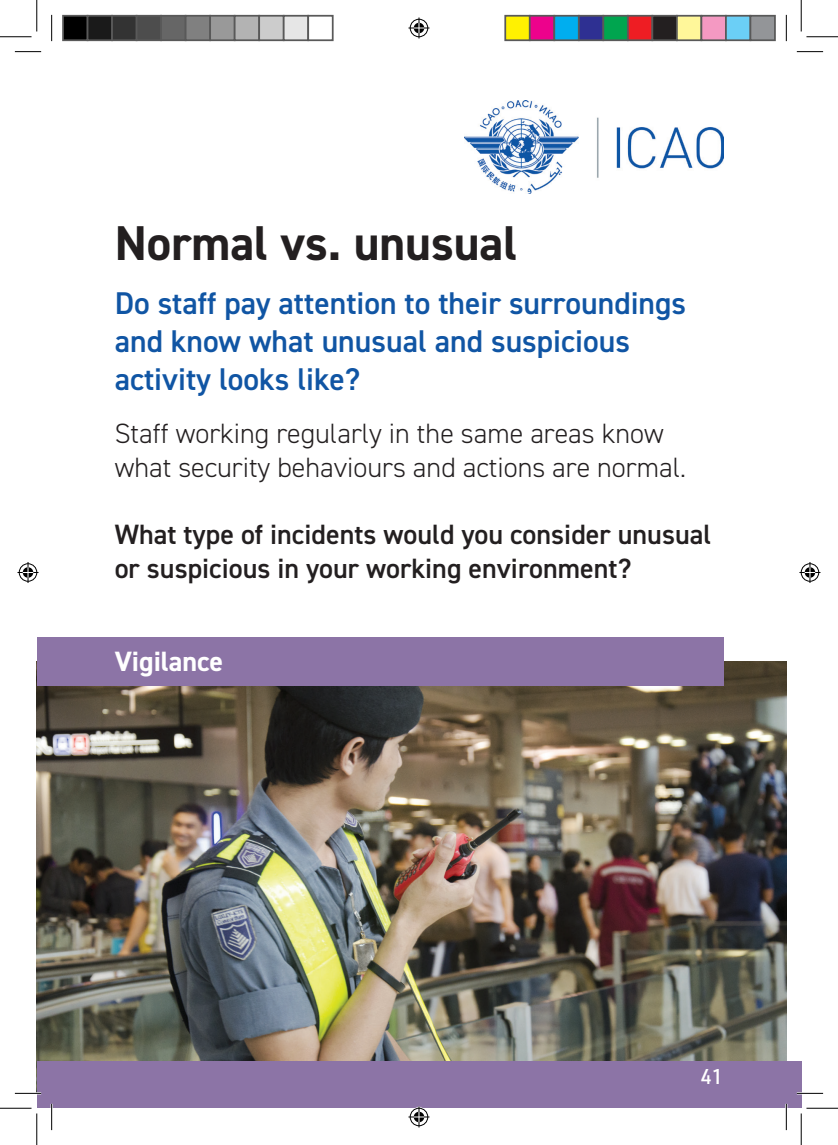
<style>
.page{position:relative;width:838px;height:1145px;background:#fff}
.page>*{position:absolute;margin:0;border:0;box-sizing:border-box;transform-origin:0 0}
.t1{font:700 49px "DIN2014";color:#231f20}
.t2{font:600 31.5px/37.8px "DIN2014";color:#1055a4}
.t3{font:300 28px/33.6px "DIN2014";color:#231f20}
.t4{font:600 28px/33.6px "DIN2014";color:#231f20}
.t5{font:700 28px "DIN2014";color:#fff}
.t6{font:500 21px "URWDIN";color:#fff}
</style>
<div class="page">
<img style="left:37px;top:661px;width:749px;height:401px">
<img style="left:464px;top:101px;width:259px;height:93px">
<div style="left:37px;top:1062px;width:764px;height:46px;background:#8c74a6"></div>
<div style="left:37px;top:637px;width:686px;height:49px;background:#8c74a6"></div>
<hr style="left:15px;top:1092px;width:26px;height:2px;background:#fff">
<hr style="left:796px;top:1092px;width:27px;height:2px;background:#fff">
<hr style="left:51px;top:1104px;width:2px;height:26px;background:#fff">
<hr style="left:785px;top:1104px;width:2px;height:26px;background:#fff">
<svg style="left:15px;top:51px;width:26px;height:1px"></svg>
<svg style="left:796px;top:51px;width:27px;height:1px"></svg>
<svg style="left:15px;top:1093px;width:26px;height:1px"></svg>
<svg style="left:796px;top:1093px;width:27px;height:1px"></svg>
<svg style="left:51px;top:15px;width:1px;height:26px"></svg>
<svg style="left:51px;top:1104px;width:1px;height:26px"></svg>
<svg style="left:786px;top:15px;width:1px;height:26px"></svg>
<svg style="left:786px;top:1104px;width:1px;height:26px"></svg>
<hr style="left:0;top:36px;width:32px;height:1px;background:#000">
<hr style="left:806px;top:36px;width:31px;height:1px;background:#000">
<hr style="left:0;top:1108px;width:32px;height:1px;background:#000">
<hr style="left:806px;top:1108px;width:31px;height:1px;background:#000">
<hr style="left:36px;top:0;width:1px;height:31px;background:#000">
<hr style="left:36px;top:1113px;width:1px;height:32px;background:#000">
<hr style="left:800px;top:0;width:1px;height:31px;background:#000">
<hr style="left:800px;top:1113px;width:1px;height:32px;background:#000">
<svg style="left:408px;top:18px;width:21px;height:21px"></svg>
<svg style="left:408px;top:1106px;width:21px;height:21px"></svg>
<svg style="left:18px;top:562px;width:21px;height:21px"></svg>
<svg style="left:799px;top:562px;width:21px;height:21px"></svg>
<div style="left:63px;top:16px;width:25px;height:24px;background:#000"></div>
<div style="left:62px;top:15px;width:26px;height:26px;border:2px solid #595959"></div>
<div style="left:88px;top:16px;width:24px;height:24px;background:#1a1a1a"></div>
<div style="left:87px;top:15px;width:26px;height:26px;border:2px solid #595959"></div>
<div style="left:112px;top:16px;width:25px;height:24px;background:#333"></div>
<div style="left:111px;top:15px;width:26px;height:26px;border:2px solid #595959"></div>
<div style="left:137px;top:16px;width:24px;height:24px;background:#4d4d4d"></div>
<div style="left:136px;top:15px;width:26px;height:26px;border:2px solid #595959"></div>
<div style="left:161px;top:16px;width:25px;height:24px;background:#666"></div>
<div style="left:160px;top:15px;width:26px;height:26px;border:2px solid #595959"></div>
<div style="left:186px;top:16px;width:24px;height:24px;background:#808080"></div>
<div style="left:185px;top:15px;width:26px;height:26px;border:2px solid #595959"></div>
<div style="left:210px;top:16px;width:25px;height:24px;background:#999"></div>
<div style="left:209px;top:15px;width:26px;height:26px;border:2px solid #595959"></div>
<div style="left:235px;top:16px;width:24px;height:24px;background:#b3b3b3"></div>
<div style="left:234px;top:15px;width:26px;height:26px;border:2px solid #595959"></div>
<div style="left:259px;top:16px;width:25px;height:24px;background:#ccc"></div>
<div style="left:258px;top:15px;width:26px;height:26px;border:2px solid #595959"></div>
<div style="left:284px;top:16px;width:24px;height:24px;background:#e6e6e6"></div>
<div style="left:283px;top:15px;width:26px;height:26px;border:2px solid #595959"></div>
<div style="left:307px;top:15px;width:26px;height:26px;border:2px solid #595959"></div>
<div style="left:505px;top:16px;width:24px;height:24px;background:#fff101"></div>
<div style="left:504px;top:15px;width:26px;height:26px;border:2px solid #595959"></div>
<div style="left:529px;top:16px;width:25px;height:24px;background:#ed028c"></div>
<div style="left:529px;top:15px;width:26px;height:26px;border:2px solid #595959"></div>
<div style="left:554px;top:16px;width:24px;height:24px;background:#00aeef"></div>
<div style="left:553px;top:15px;width:26px;height:26px;border:2px solid #595959"></div>
<div style="left:578px;top:16px;width:25px;height:24px;background:#2e3092"></div>
<div style="left:578px;top:15px;width:26px;height:26px;border:2px solid #595959"></div>
<div style="left:603px;top:16px;width:24px;height:24px;background:#00a54f"></div>
<div style="left:602px;top:15px;width:26px;height:26px;border:2px solid #595959"></div>
<div style="left:627px;top:16px;width:25px;height:24px;background:#ee1d23"></div>
<div style="left:627px;top:15px;width:26px;height:26px;border:2px solid #595959"></div>
<div style="left:652px;top:16px;width:24px;height:24px;background:#231f20"></div>
<div style="left:651px;top:15px;width:26px;height:26px;border:2px solid #595959"></div>
<div style="left:676px;top:16px;width:25px;height:24px;background:#fff79a"></div>
<div style="left:676px;top:15px;width:26px;height:26px;border:2px solid #595959"></div>
<div style="left:701px;top:16px;width:24px;height:24px;background:#f499c2"></div>
<div style="left:700px;top:15px;width:26px;height:26px;border:2px solid #595959"></div>
<div style="left:725px;top:16px;width:25px;height:24px;background:#6bcff6"></div>
<div style="left:725px;top:15px;width:26px;height:26px;border:2px solid #595959"></div>
<div style="left:750px;top:16px;width:24px;height:24px;background:#939598"></div>
<div style="left:749px;top:15px;width:26px;height:26px;border:2px solid #595959"></div>
<h1 class="t1" style="left:115px;top:211px;width:404px">Normal vs. unusual</h1>
<p class="t2" style="left:115px;top:284px;width:573px">Do staff pay attention to their surroundings and know what unusual and suspicious activity looks like?</p>
<p class="t3" style="left:115px;top:417px;width:572px">Staff working regularly in the same areas know what security behaviours and actions are normal.</p>
<p class="t4" style="left:115px;top:517px;width:598px">What type of incidents would you consider unusual or suspicious in your working environment?</p>
<p class="t5" style="left:115px;top:643px;width:110px">Vigilance</p>
<p class="t6" style="left:700px;top:1062px;width:24px">41</p>
</div>
